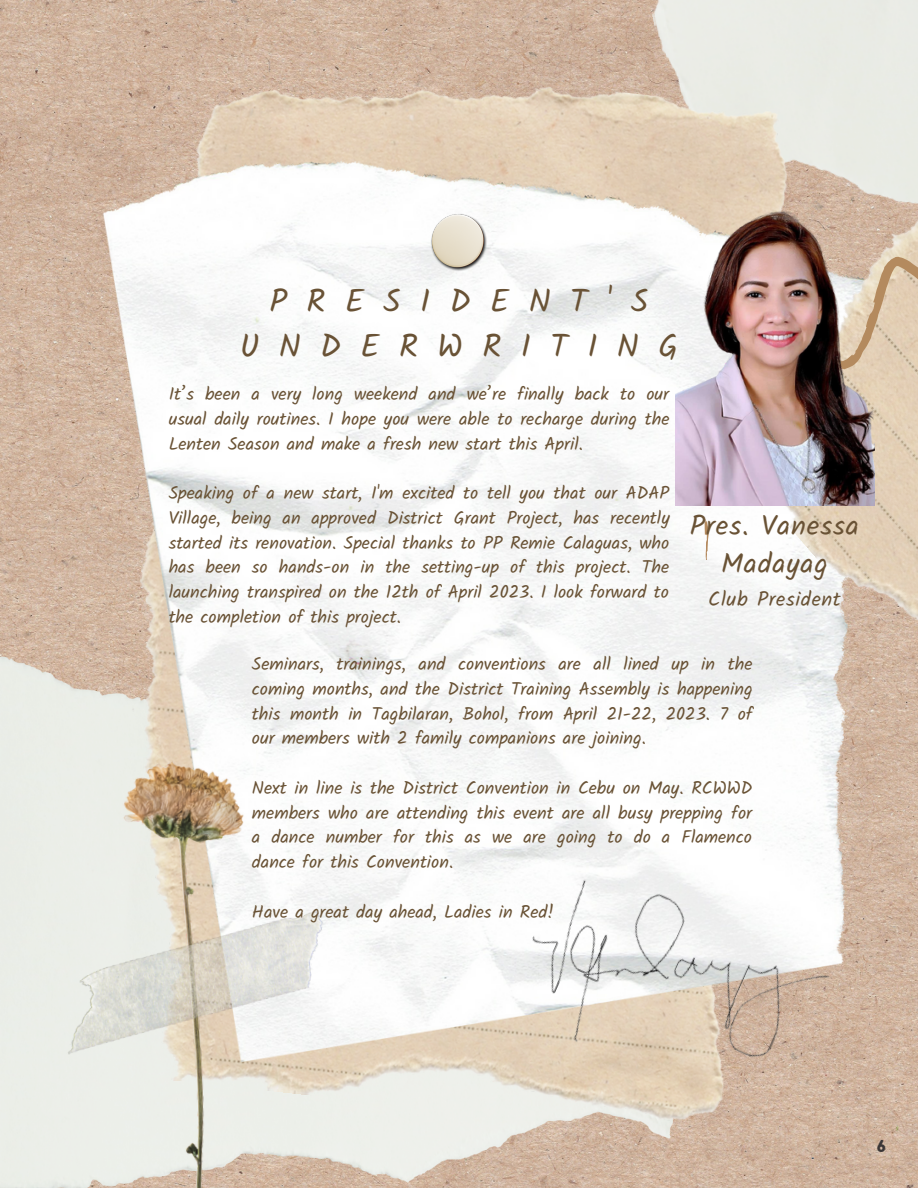
<style>
.page{position:relative;width:918px;height:1188px;background:#fff}
.page>*{position:absolute;margin:0;border:0;box-sizing:border-box;transform-origin:0 0}
.t1{font:32.4px/45px "Kalam";letter-spacing:.6em;color:#695235;text-align:center}
.t2{font:27.9px/38.2px "Kalam";letter-spacing:.03em;color:#695235;text-align:center}
.t3{font:20.4px "Kalam";letter-spacing:.03em;color:#695235}
.t4{font:18px/24.8px "Kalam";color:#695235;text-align:justify}
.t5{font:700 18px "HS Aleman";color:#3b3737}
</style>
<div class="page">
<img style="left:0;top:0;width:918px;height:1188px">
<img style="left:0;top:513px;width:795px;height:675px">
<img style="left:576px;top:0;width:94px;height:45px">
<img style="left:86px;top:45px;width:584px;height:1097px">
<img style="left:103px;top:150px;width:776px;height:911px">
<img style="left:108px;top:731px;width:188px;height:457px">
<img style="left:51px;top:902px;width:287px;height:159px">
<img style="left:430px;top:213px;width:58px;height:59px">
<img style="left:670px;top:0;width:248px;height:871px">
<svg style="left:637px;top:237px;width:281px;height:323px"></svg>
<img style="left:676px;top:210px;width:199px;height:296px">
<img style="left:465px;top:814px;width:409px;height:344px">
<h1 class="t1" style="left:240px;top:278px;width:440px">PRESIDENT'S<br>UNDERWRITING</h1>
<p class="t4" style="left:169px;top:382px;width:502px">It’s been a very long weekend and we’re finally back to our usual daily routines. I hope you were able to recharge during the Lenten Season and make a fresh new start this April.</p>
<p class="t4" style="left:169px;top:481px;width:503px">Speaking of a new start, I'm excited to tell you that our ADAP Village, being an approved District Grant Project, has recently started its renovation. Special thanks to PP Remie Calaguas, who has been so hands-on in the setting-up of this project. The launching transpired on the 12th of April 2023. I look forward to the completion of this project.</p>
<h2 class="t2" style="left:690px;top:506px;width:170px">Pres. Vanessa<br>Madayag</h2>
<p class="t3" style="left:708px;top:587px;width:134px">Club President</p>
<p class="t4" style="left:252px;top:652px;width:502px">Seminars, trainings, and conventions are all lined up in the coming months, and the District Training Assembly is happening this month in Tagbilaran, Bohol, from April 21-22, 2023. 7 of our members with 2 family companions are joining.</p>
<p class="t4" style="left:252px;top:775px;width:502px">Next in line is the District Convention in Cebu on May. RCWWD members who are attending this event are all busy prepping for a dance number for this as we are going to do a Flamenco dance for this Convention.</p>
<p class="t4" style="left:252px;top:899px;width:304px">Have a great day ahead, Ladies in Red!</p>
<p class="t5" style="left:877px;top:1139px;width:11px">6</p>
</div>
